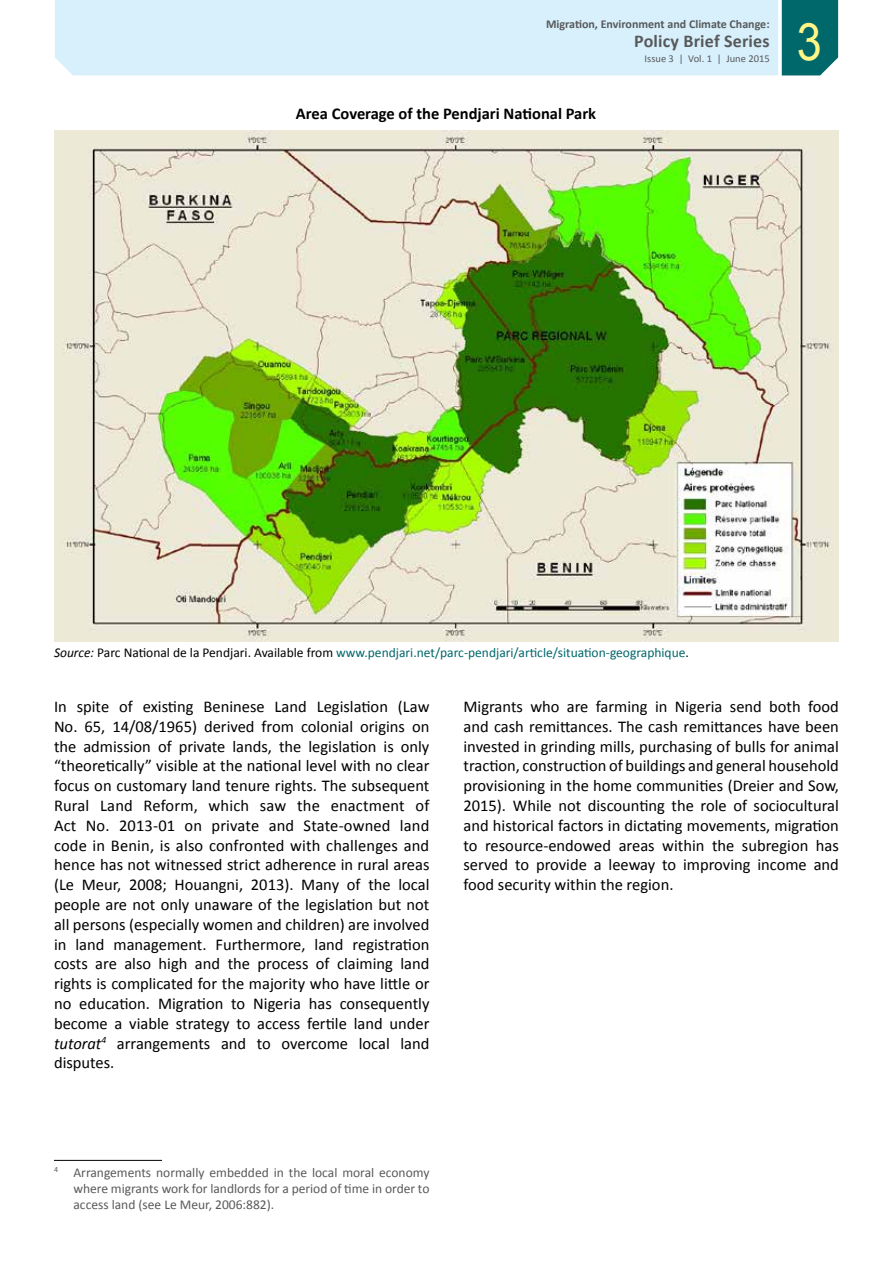
<style>
.page{position:relative;width:893px;height:1263px;background:#fff}
.page>*{position:absolute;margin:0;border:0;box-sizing:border-box;transform-origin:0 0}
.t1{font:51.75px "Arial";color:#fff685;scale:.87 1}
.t2{font:700 18px "Calibri";letter-spacing:.01em;color:#58595b}
.t3{font:16.5px/19.8px "Calibri";color:#000;text-align:justify}
.t4{font:700 16.5px "Calibri";color:#000}
.t5{font:13.5px/16.2px "Calibri";color:#58595b;text-align:justify}
.t6{font:13.5px "Calibri";color:#00676b}
.t7{font:700 12px "Calibri";color:#58595b}
.t8{font:10.5px "Calibri";color:#58595b}
.s1{font-style:italic;color:#000}
.s2{color:#000}
.s3{font-style:italic}
</style>
<div class="page">
<div style="left:55px;top:0;width:723px;height:75px;background:#d7f0fc"></div>
<div style="left:782px;top:0;width:56px;height:75px;background:#00676b"></div>
<img style="left:54px;top:130px;width:784px;height:511px">
<hr style="left:54px;top:1160px;width:108px;height:1px;background:#000">
<p class="t7" style="left:546px;top:16px;width:225px">Migration, Environment and Climate Change:</p>
<p class="t2" style="left:634px;top:30px;width:137px">Policy Brief Series</p>
<p class="t8" style="left:645px;top:52px;width:127px">Issue 3 | Vol. 1 | June 2015</p>
<p class="t4" style="left:296px;top:103px;width:302px">Area Coverage of the Pendjari National Park</p>
<h1 class="t1" style="left:797px;top:7px;width:30px">3</h1>
<p class="t6" style="left:54px;top:644px;width:636px"><span class="s1">Source:</span> <span class="s2">Parc National de la Pendjari. Available from</span> www.pendjari.net/parc-pendjari/article/situation-geographique<span class="s2">.</span></p>
<p class="t3" style="left:54px;top:697px;width:377px">In spite of existing Beninese Land Legislation (Law No. 65, 14/08/1965) derived from colonial origins on the admission of private lands, the legislation is only “theoretically” visible at the national level with no clear focus on customary land tenure rights. The subsequent Rural Land Reform, which saw the enactment of Act No. 2013-01 on private and State-owned land code in Benin, is also confronted with challenges and hence has not witnessed strict adherence in rural areas (Le Meur, 2008; Houangni, 2013). Many of the local people are not only unaware of the legislation but not all persons (especially women and children) are involved in land management. Furthermore, land registration costs are also high and the process of claiming land rights is complicated for the majority who have little or no education. Migration to Nigeria has consequently become a viable strategy to access fertile land under <span class="s3">tutorat</span><sup>4</sup> arrangements and to overcome local land disputes.</p>
<p class="t3" style="left:463px;top:697px;width:377px">Migrants who are farming in Nigeria send both food and cash remittances. The cash remittances have been invested in grinding mills, purchasing of bulls for animal traction, construction of buildings and general household provisioning in the home communities (Dreier and Sow, 2015). While not discounting the role of sociocultural and historical factors in dictating movements, migration to resource-endowed areas within the subregion has served to provide a leeway to improving income and food security within the region.</p>
<p class="t5" style="left:74px;top:1164px;width:357px;text-indent:-20px"><sup>4</sup> Arrangements normally embedded in the local moral economy where migrants work for landlords for a period of time in order to access land (see Le Meur, 2006:882).</p>
</div>
